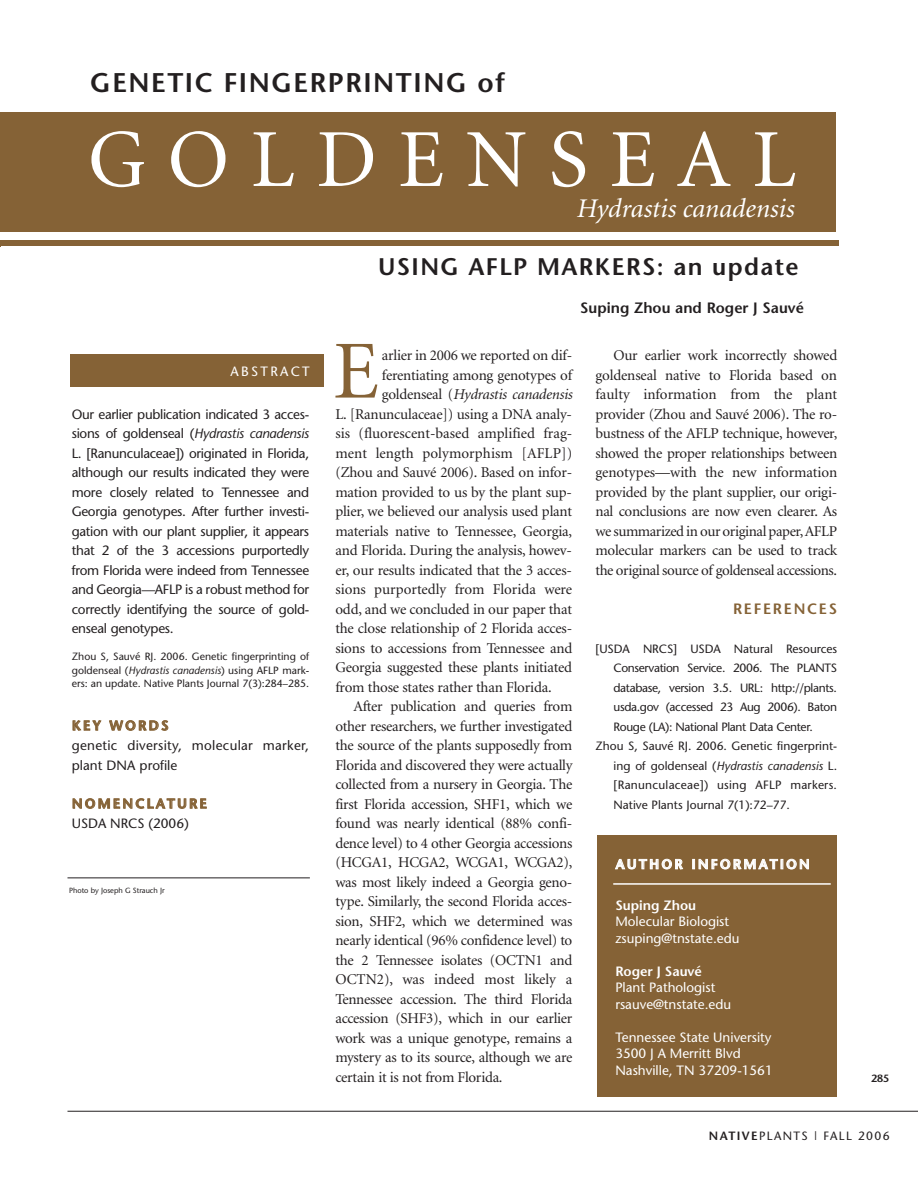
<style>
.page{position:relative;width:918px;height:1188px;background:#fff}
.page>*{position:absolute;margin:0;border:0;box-sizing:border-box;transform-origin:0 0}
.t1{font:82.5px "Minion";letter-spacing:.265em;color:#fff}
.t2{font:82.5px "Minion";color:#856236}
.t3{font:600 27px "Stone Sans";letter-spacing:.055em;color:#231f20}
.t4{font:italic 27px "Minion";color:#fff}
.t5{font:600 24px "Stone Sans";letter-spacing:.055em;color:#231f20}
.t6{font:15px/19.5px "Minion";letter-spacing:-.02em;color:#231f20;text-align:justify}
.t7{font:15px "Minion";color:#231f20}
.t8{font:italic 15px "Minion";letter-spacing:-.015em;color:#231f20}
.t9{font:15px "Minion";letter-spacing:.005em;color:#231f20}
.t10{font:600 15px "Stone Sans";color:#231f20}
.t11{font:600 15px "Stone Sans";letter-spacing:.115em;color:#856236}
.t12{font:13.5px/19.5px "Stone Sans";color:#231f20;text-align:justify}
.t13{font:13.5px/16.5px "Stone Sans";color:#fff}
.t14{font:13.5px/19.5px "Stone Sans";letter-spacing:.02em;color:#231f20}
.t15{font:600 13.5px "Stone Sans";color:#fff}
.t16{font:600 13.5px "Stone Sans";letter-spacing:.17em;color:#856236}
.t17{font:600 13.5px "Stone Sans";letter-spacing:.17em;color:#fff}
.t18{font:13.5px "Stone Sans";letter-spacing:.17em;color:#fff}
.t19{font:12px "Stone Sans";letter-spacing:-.03em;color:#231f20}
.t20{font:12px "Stone Sans";letter-spacing:-.005em;color:#231f20}
.t21{font:italic 12px "Stone Sans";color:#231f20}
.t22{font:12px "Stone Sans";letter-spacing:.02em;color:#231f20}
.t23{font:12px "Stone Sans";letter-spacing:.115em;color:#231f20}
.t24{font:10.5px/13.5px "Stone Sans";color:#231f20;text-align:justify}
.t25{font:600 10.5px "Stone Sans";color:#231f20}
.t26{font:7.5px "Stone Sans";color:#231f20}
.s1{font-style:italic}
.s2{font-style:normal}
.s3{font-weight:600}
</style>
<div class="page">
<hr style="left:68px;top:1111px;width:850px;height:1px;background:#231f20">
<div style="left:1px;top:112px;width:835px;height:119px;background:#856236"></div>
<div style="left:71px;top:355px;width:253px;height:32px;background:#856236"></div>
<div style="left:597px;top:836px;width:240px;height:261px;background:#856236"></div>
<hr style="left:613px;top:883px;width:218px;height:2px;background:#fff">
<div style="left:0;top:240px;width:838px;height:6px;background:#856236"></div>
<hr style="left:68px;top:878px;width:242px;height:1px;background:#231f20">
<h2 class="t3" style="left:90px;top:72px;width:416px">GENETIC FINGERPRINTING of</h2>
<h1 class="t1" style="left:88px;top:127px;width:710px">GOLDENSEAL</h1>
<h2 class="t4" style="left:576px;top:198px;width:219px">Hydrastis canadensis</h2>
<h3 class="t5" style="left:378px;top:257px;width:422px">USING AFLP MARKERS: an update</h3>
<p class="t10" style="left:580px;top:302px;width:225px">Suping Zhou and Roger J Sauvé</p>
<p class="t18" style="left:231px;top:366px;width:81px">ABSTRACT</p>
<p class="t12" style="left:72px;top:405px;width:239px">Our earlier publication indicated 3 acces&shy;sions of goldenseal (<span class="s1">Hydrastis canadensis </span>L. [Ranunculaceae]) originated in Florida, although our results indicated they were more closely related to Tennessee and Georgia genotypes. After further investi&shy;gation with our plant supplier, it appears that 2 of the 3 accessions purportedly from Florida were indeed from Tennessee and Georgia—AFLP is a robust method for correctly identifying the source of gold&shy;enseal genotypes.</p>
<p class="t24" style="left:72px;top:651px;width:239px">Zhou S, Sauvé RJ. 2006. Genetic fingerprinting of goldenseal (<span class="s1">Hydrastis canadensis</span>) using AFLP mark&shy;ers: an update. Native Plants Journal 7(3):284–285.</p>
<p class="t16" style="left:72px;top:720px;width:98px">KEY WORDS</p>
<p class="t14" style="left:72px;top:737px;width:239px">genetic diversity, molecular marker, plant DNA profile</p>
<p class="t16" style="left:72px;top:798px;width:136px">NOMENCLATURE</p>
<p class="t12" style="left:72px;top:815px;width:119px">USDA NRCS (2006)</p>
<p class="t26" style="left:69px;top:887px;width:97px">Photo by Joseph G Strauch Jr</p>
<h1 class="t2" style="left:333px;top:339px;width:47px">E</h1>
<p class="t6" style="left:382px;top:347px;width:192px">arlier in 2006 we reported on dif-</p>
<p class="t6" style="left:382px;top:366px;width:192px">ferentiating among genotypes of</p>
<p class="t8" style="left:382px;top:388px;width:192px"><span class="s2">goldenseal (</span>Hydrastis canadensis</p>
<p class="t6" style="left:335px;top:405px;width:238px">L. [Ranunculaceae]) using a DNA analy-</p>
<p class="t7" style="left:335px;top:427px;width:238px">sis (fluorescent-based amplified frag-</p>
<p class="t9" style="left:335px;top:447px;width:238px">ment length polymorphism [AFLP])</p>
<p class="t6" style="left:335px;top:464px;width:238px">(Zhou and Sauvé 2006). Based on infor-</p>
<p class="t6" style="left:335px;top:483px;width:238px">mation provided to us by the plant sup-</p>
<p class="t6" style="left:335px;top:503px;width:238px">plier, we believed our analysis used plant</p>
<p class="t6" style="left:335px;top:522px;width:238px">materials native to Tennessee, Georgia,</p>
<p class="t6" style="left:335px;top:542px;width:238px">and Florida. During the analysis, howev-</p>
<p class="t6" style="left:335px;top:561px;width:238px">er, our results indicated that the 3 acces-</p>
<p class="t7" style="left:335px;top:583px;width:238px">sions purportedly from Florida were</p>
<p class="t6" style="left:335px;top:600px;width:238px">odd, and we concluded in our paper that</p>
<p class="t6" style="left:335px;top:620px;width:238px">the close relationship of 2 Florida acces-</p>
<p class="t6" style="left:335px;top:639px;width:238px">sions to accessions from Tennessee and</p>
<p class="t6" style="left:335px;top:659px;width:238px">Georgia suggested these plants initiated</p>
<p class="t6" style="left:335px;top:678px;width:218px">from those states rather than Florida.</p>
<p class="t6" style="left:353px;top:698px;width:220px">After publication and queries from</p>
<p class="t6" style="left:335px;top:717px;width:238px">other researchers, we further investigated</p>
<p class="t6" style="left:335px;top:737px;width:238px">the source of the plants supposedly from</p>
<p class="t6" style="left:335px;top:756px;width:239px">Florida and discovered they were actually</p>
<p class="t6" style="left:335px;top:776px;width:238px">collected from a nursery in Georgia. The</p>
<p class="t6" style="left:335px;top:795px;width:238px">first Florida accession, SHF1, which we</p>
<p class="t6" style="left:335px;top:815px;width:238px">found was nearly identical (88% confi-</p>
<p class="t6" style="left:335px;top:834px;width:238px">dence level) to 4 other Georgia accessions</p>
<p class="t6" style="left:335px;top:854px;width:238px">(HCGA1, HCGA2, WCGA1, WCGA2),</p>
<p class="t6" style="left:335px;top:873px;width:239px">was most likely indeed a Georgia geno-</p>
<p class="t6" style="left:335px;top:893px;width:238px">type. Similarly, the second Florida acces-</p>
<p class="t6" style="left:335px;top:912px;width:238px">sion, SHF2, which we determined was</p>
<p class="t6" style="left:335px;top:932px;width:238px">nearly identical (96% confidence level) to</p>
<p class="t6" style="left:335px;top:951px;width:238px">the 2 Tennessee isolates (OCTN1 and</p>
<p class="t7" style="left:335px;top:973px;width:238px">OCTN2), was indeed most likely a</p>
<p class="t6" style="left:335px;top:990px;width:238px">Tennessee accession. The third Florida</p>
<p class="t6" style="left:335px;top:1010px;width:238px">accession (SHF3), which in our earlier</p>
<p class="t6" style="left:335px;top:1029px;width:238px">work was a unique genotype, remains a</p>
<p class="t6" style="left:335px;top:1049px;width:239px">mystery as to its source, although we are</p>
<p class="t6" style="left:335px;top:1068px;width:169px">certain it is not from Florida.</p>
<p class="t6" style="left:595px;top:347px;width:243px;text-indent:18px">Our earlier work incorrectly showed goldenseal native to Florida based on faulty information from the plant provider (Zhou and Sauvé 2006). The ro&shy;bustness of the AFLP technique, however, showed the proper relationships between genotypes—with the new information provided by the plant supplier, our origi&shy;nal conclusions are now even clearer. As we summarized in our original paper,AFLP molecular markers can be used to track the original source of goldenseal accessions.</p>
<p class="t11" style="left:733px;top:602px;width:106px">REFERENCES</p>
<p class="t20" style="left:596px;top:644px;width:243px">[USDA NRCS] USDA Natural Resources</p>
<p class="t19" style="left:614px;top:663px;width:225px">Conservation Service. 2006. The PLANTS</p>
<p class="t19" style="left:614px;top:683px;width:225px">database, version 3.5. URL: http://plants.</p>
<p class="t19" style="left:614px;top:702px;width:225px">usda.gov (accessed 23 Aug 2006). Baton</p>
<p class="t19" style="left:614px;top:722px;width:201px">Rouge (LA): National Plant Data Center.</p>
<p class="t20" style="left:596px;top:741px;width:243px">Zhou S, Sauvé RJ. 2006. Genetic fingerprint-</p>
<p class="t21" style="left:614px;top:761px;width:225px"><span class="s2">ing of goldenseal (</span>Hydrastis canadensis <span class="s2">L.</span></p>
<p class="t22" style="left:614px;top:780px;width:225px">[Ranunculaceae]) using AFLP markers.</p>
<p class="t20" style="left:614px;top:800px;width:178px">Native Plants Journal 7(1):72–77.</p>
<p class="t17" style="left:616px;top:859px;width:196px">AUTHOR INFORMATION</p>
<p class="t15" style="left:615px;top:900px;width:82px">Suping Zhou</p>
<p class="t13" style="left:615px;top:915px;width:126px">Molecular Biologist zsuping@tnstate.edu</p>
<p class="t15" style="left:615px;top:966px;width:88px">Roger J Sauvé</p>
<p class="t13" style="left:615px;top:981px;width:117px">Plant Pathologist rsauve@tnstate.edu</p>
<p class="t13" style="left:615px;top:1030px;width:159px">Tennessee State University<br>3500 J A Merritt Blvd<br>Nashville, TN 37209-1561</p>
<p class="t25" style="left:871px;top:1074px;width:20px">285</p>
<p class="t23" style="left:709px;top:1131px;width:182px"><span class="s3">NATIVE</span>PLANTS | FALL 2006</p>
</div>
